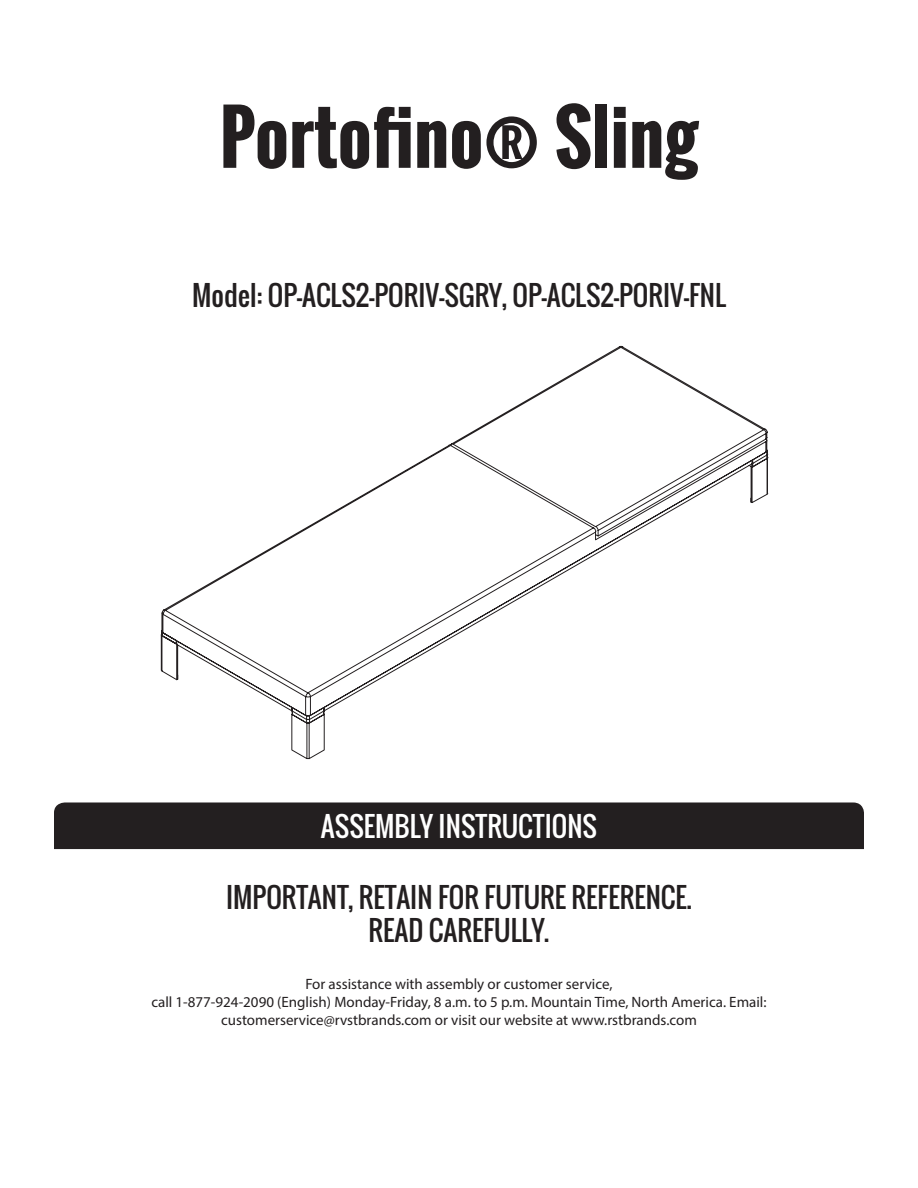
<style>
.page{position:relative;width:918px;height:1188px;background:#fff}
.page>*{position:absolute;margin:0;border:0;box-sizing:border-box;transform-origin:0 0}
.Collection_Name{font:700 72px "Oswald";color:#231f20}
.IMPORTANT{font:27px "Oswald";color:#231f20}
.Model_numbers{font:27px "Oswald";color:#231f20}
.Assembly_instruction{font:27px "Oswald";color:#fff}
.For_assistance{font:15px/18px "Myriad Pro";color:#231f20;text-align:center}
</style>
<div class="page">
<div style="left:54px;top:802px;width:810px;height:47px;background:#231f20"></div>
<svg style="left:161px;top:346px;width:608px;height:414px"></svg>
<p class="Collection_Name" style="left:220px;top:83px;width:480px">Portofino® Sling</p>
<p class="Model_numbers" style="left:192px;top:275px;width:535px">Model: OP-ACLS2-PORIV-SGRY, OP-ACLS2-PORIV-FNL</p>
<p class="Assembly_instruction" style="left:321px;top:806px;width:278px">ASSEMBLY INSTRUCTIONS</p>
<p class="IMPORTANT" style="left:226px;top:877px;width:467px">IMPORTANT, RETAIN FOR FUTURE REFERENCE.</p>
<p class="IMPORTANT" style="left:369px;top:910px;width:182px">READ CAREFULLY.</p>
<p class="For_assistance" style="left:305px;top:975px;width:309px">For assistance with assembly or customer service,</p>
<p class="For_assistance" style="left:151px;top:993px;width:617px">call 1-877-924-2090 (English) Monday-Friday, 8 a.m. to 5 p.m. Mountain Time, North America. Email: customerservice@rvstbrands.com or visit our website at www.rstbrands.com</p>
</div>
